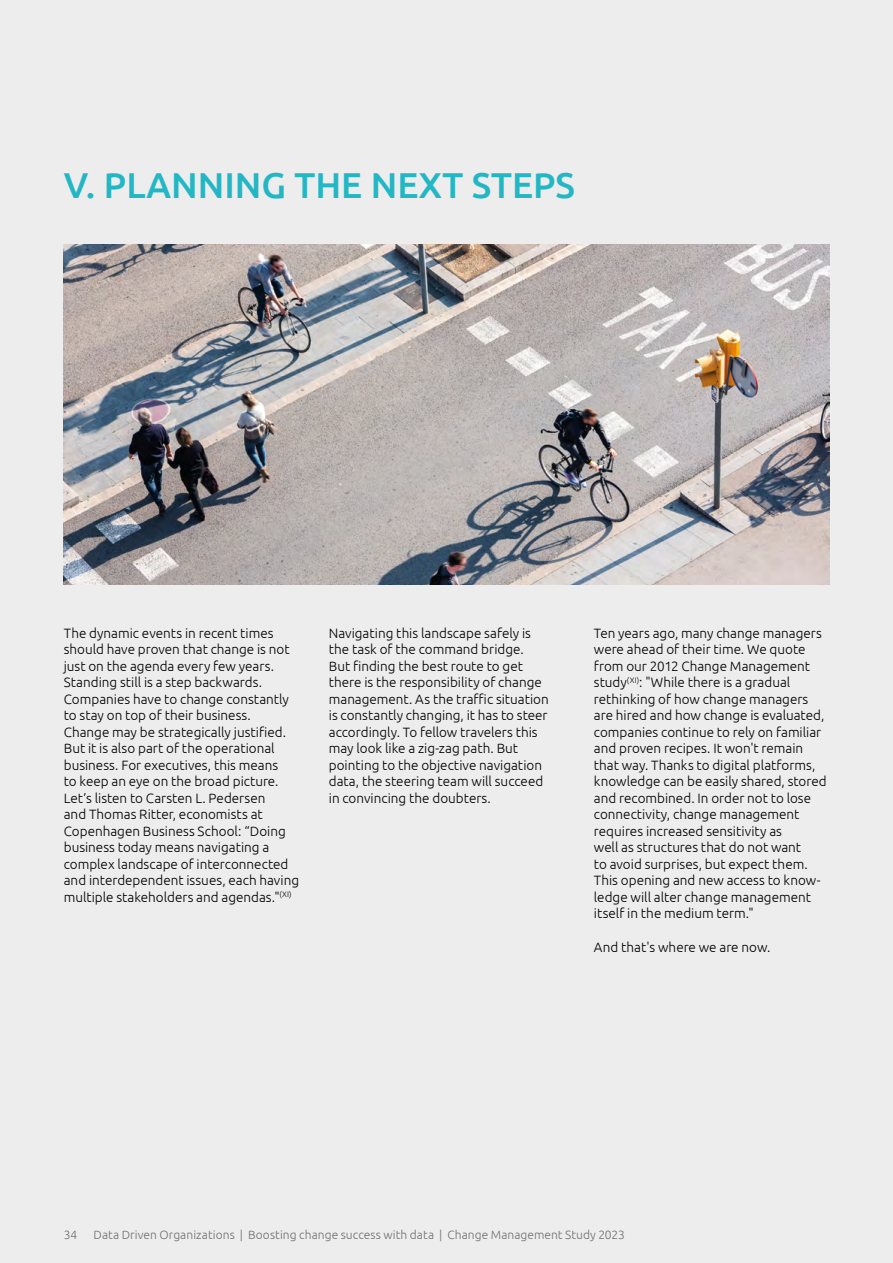
<style>
.page{position:relative;width:893px;height:1263px;background:#ededed}
.page>*{position:absolute;margin:0;border:0;box-sizing:border-box;transform-origin:0 0}
.t1{font:500 36px "Ubuntu";color:#23b7c5}
.t2{font:300 13.5px/16.5px "Ubuntu";color:#000}
.t3{font:300 12px "Ubuntu";letter-spacing:.005em;color:#706f6f}
</style>
<div class="page">
<img style="left:64px;top:244px;width:765px;height:341px">
<h1 class="t1" style="left:64px;top:162px;width:513px">V. PLANNING THE NEXT STEPS</h1>
<p class="t2" style="left:64px;top:624px;width:237px">The dynamic events in recent times should have proven that change is not just on the agenda every few years.<br>Standing still is a step backwards.<br>Companies have to change constantly to stay on top of their business.<br>Change may be strategically justified.<br>But it is also part of the operational business. For executives, this means<br>to keep an eye on the broad picture.<br>Let’s listen to Carsten L. Pedersen<br>and Thomas Ritter, economists at Copenhagen Business School: “Doing business today means navigating a complex landscape of interconnected and interdependent issues, each having multiple stakeholders and agendas."<sup>(XI)</sup></p>
<p class="t2" style="left:329px;top:624px;width:221px">Navigating this landscape safely is the task of the command bridge.<br>But finding the best route to get there is the responsibility of change management. As the traffic situation is constantly changing, it has to steer accordingly. To fellow travelers this may look like a zig-zag path. But pointing to the objective navigation data, the steering team will succeed in convincing the doubters.</p>
<p class="t2" style="left:594px;top:624px;width:234px">Ten years ago, many change managers were ahead of their time. We quote from our 2012 Change Management study<sup>(XI)</sup>: "While there is a gradual rethinking of how change managers are hired and how change is evaluated, companies continue to rely on familiar and proven recipes. It won't remain that way. Thanks to digital platforms, knowledge can be easily shared, stored and recombined. In order not to lose connectivity, change management requires increased sensitivity as<br>well as structures that do not want<br>to avoid surprises, but expect them.<br>This opening and new access to know&shy;ledge will alter change management itself in the medium term."</p>
<p class="t2" style="left:594px;top:938px;width:178px">And that's where we are now.</p>
<p class="t3" style="left:64px;top:1227px;width:15px">34</p>
<p class="t3" style="left:94px;top:1227px;width:533px">Data Driven Organizations | Boosting change success with data | Change Management Study 2023</p>
</div>
